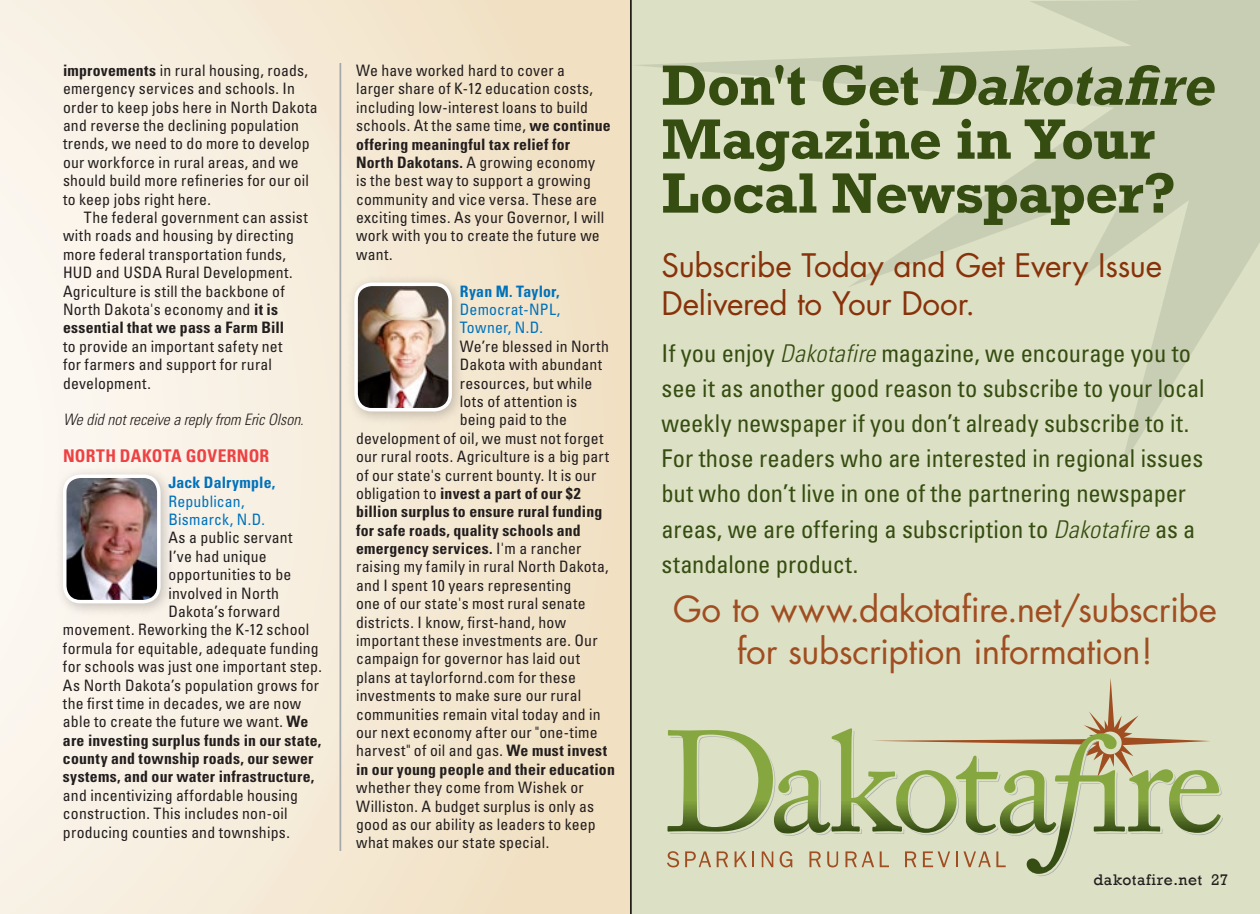
<style>
.page{position:relative;width:1260px;height:914px;background:#fff}
.page>*{position:absolute;margin:0;border:0;box-sizing:border-box;transform-origin:0 0}
.t1{font:700 57.75px/53.9px "Rockwell";letter-spacing:-.015em;color:#364d11}
.t2{font:35px/42px "Futura";letter-spacing:-.005em;color:#a04e21;text-align:center}
.t3{font:31.5px/37.8px "Futura";letter-spacing:-.005em;color:#88320a}
.t4{font:condensed 24.5px/35px "Univers";letter-spacing:-.005em;color:#364d11}
.t5{font:700 condensed 17.5px "Univers";letter-spacing:.015em;color:#ee4144}
.t6{font:condensed 15.75px/18.4px "Univers";letter-spacing:.015em;color:#231e1e}
.t7{font:700 condensed 15.75px "Univers";letter-spacing:.01em;color:#231e1e}
.t8{font:condensed 15.75px/18.4px "Univers";letter-spacing:.01em;color:#0072bb}
.t9{font:italic 300 condensed 15.75px "Univers";letter-spacing:-.005em;color:#231e1e}
.t10{font:700 condensed 15.75px "Univers";letter-spacing:.01em;color:#0072bb}
.t11{font:15.75px "Rockwell";letter-spacing:.03em;color:#231e1e}
.s1{font-weight:700}
.s2{font-weight:400}
.s3{font-style:italic}
.s4{font-weight:300;font-style:italic}
</style>
<div class="page">
<div style="left:0;top:0;width:630px;height:914px;background:linear-gradient(to right,#fbf7f1,#f0e0c1)"></div>
<div style="left:54px;top:466px;width:121px;height:151px;background:#231e1e;opacity:.25"></div>
<img style="left:65px;top:476px;width:94px;height:125px">
<div style="left:63px;top:474px;width:98px;height:129px;border:4px solid #fff;border-radius:16px"></div>
<div style="left:346px;top:274px;width:120px;height:152px;background:#231e1e;opacity:.25"></div>
<img style="left:356px;top:284px;width:94px;height:126px">
<div style="left:354px;top:282px;width:98px;height:129px;border:4px solid #fff;border-radius:16px"></div>
<hr style="left:340px;top:63px;width:1px;height:787px;background:#a6a9ac">
<svg style="left:630px;top:0;width:630px;height:914px;background:#d7dcc0"></svg>
<div style="left:871px;top:677px;width:340px;height:53px;background:#dce1c5"></div>
<svg style="left:667px;top:851px;width:1px;height:16px"></svg>
<svg style="left:670px;top:730px;width:553px;height:146px;background:#c9d0ab"></svg>
<svg style="left:668px;top:728px;width:457px;height:145px;background:#c2c9a0"></svg>
<p class="t6" style="left:63px;top:61px;width:256px"><span class="s1">improvements</span> in rural housing, roads, emergency services and schools. In order to keep jobs here in North Dakota and reverse the declining population trends, we need to do more to develop our workforce in rural areas, and we should build more refineries for our oil to keep jobs right here.</p>
<p class="t6" style="left:63px;top:208px;width:246px;text-indent:21px">The federal government can assist with roads and housing by directing more federal transportation funds, HUD and USDA Rural Development.<br>Agriculture is still the backbone of North Dakota's economy and <span class="s1">it is essential that we pass a Farm Bill</span></p>
<p class="t6" style="left:63px;top:336px;width:221px">to provide an important safety net for farmers and support for rural development.</p>
<p class="t9" style="left:63px;top:410px;width:242px">We did not receive a reply from Eric Olson.</p>
<p class="t5" style="left:63px;top:445px;width:208px">North dakota Governor</p>
<p class="t10" style="left:168px;top:473px;width:108px">Jack Dalrymple,</p>
<p class="t8" style="left:168px;top:491px;width:98px">Republican,<br>Bismarck, N.D.</p>
<p class="t6" style="left:168px;top:528px;width:126px">As a public servant</p>
<p class="t6" style="left:168px;top:546px;width:100px">I’ve had unique</p>
<p class="t6" style="left:168px;top:565px;width:124px">opportunities to be</p>
<p class="t6" style="left:168px;top:583px;width:112px">involved in North</p>
<p class="t6" style="left:168px;top:601px;width:113px">Dakota’s forward</p>
<p class="t6" style="left:63px;top:620px;width:248px">movement. Reworking the K-12 school</p>
<p class="t6" style="left:63px;top:638px;width:257px">formula for equitable, adequate funding</p>
<p class="t6" style="left:63px;top:657px;width:260px">for schools was just one important step.</p>
<p class="t6" style="left:63px;top:675px;width:258px">As North Dakota’s population grows for</p>
<p class="t6" style="left:63px;top:693px;width:240px">the first time in decades, we are now</p>
<p class="t6" style="left:63px;top:712px;width:247px">able to create the future we want. <span class="s1">We</span></p>
<p class="t7" style="left:63px;top:730px;width:260px">are investing surplus funds in our state,</p>
<p class="t7" style="left:63px;top:748px;width:252px">county and township roads, our sewer</p>
<p class="t7" style="left:63px;top:767px;width:253px">systems, and our water infrastructure,</p>
<p class="t6" style="left:63px;top:785px;width:237px">and incentivizing affordable housing construction. This includes non-oil producing counties and townships.</p>
<p class="t6" style="left:356px;top:61px;width:256px">We have worked hard to cover a<br>larger share of K-12 education costs, including low-interest loans to build schools. At the same time, <span class="s1">we continue offering meaningful tax relief for North Dakotans.</span> A growing economy<br>is the best way to support a growing community and vice versa. These are exciting times. As your Governor, I will work with you to create the future we want.</p>
<p class="t10" style="left:460px;top:281px;width:101px">Ryan M. Taylor,</p>
<p class="t8" style="left:460px;top:300px;width:102px">Democrat-NPL,<br>Towner, N.D.</p>
<p class="t6" style="left:460px;top:336px;width:151px">We’re blessed in North</p>
<p class="t6" style="left:460px;top:355px;width:144px">Dakota with abundant</p>
<p class="t6" style="left:460px;top:373px;width:134px">resources, but while</p>
<p class="t6" style="left:460px;top:392px;width:119px">lots of attention is</p>
<p class="t6" style="left:460px;top:410px;width:109px">being paid to the</p>
<p class="t6" style="left:356px;top:428px;width:249px">development of oil, we must not forget</p>
<p class="t6" style="left:356px;top:447px;width:254px">our rural roots. Agriculture is a big part</p>
<p class="t6" style="left:356px;top:465px;width:242px">of our state's current bounty. It is our</p>
<p class="t7" style="left:356px;top:483px;width:226px"><span class="s2">obligation to</span> invest a part of our $2</p>
<p class="t7" style="left:356px;top:502px;width:248px">billion surplus to ensure rural funding</p>
<p class="t7" style="left:356px;top:520px;width:226px">for safe roads, quality schools and</p>
<p class="t7" style="left:356px;top:539px;width:227px">emergency services. <span class="s2">I'm a rancher</span></p>
<p class="t6" style="left:356px;top:557px;width:254px">raising my family in rural North Dakota,</p>
<p class="t6" style="left:356px;top:575px;width:217px">and I spent 10 years representing</p>
<p class="t6" style="left:356px;top:594px;width:231px">one of our state's most rural senate</p>
<p class="t6" style="left:356px;top:612px;width:211px">districts. I know, first-hand, how</p>
<p class="t6" style="left:356px;top:631px;width:243px">important these investments are. Our</p>
<p class="t6" style="left:356px;top:649px;width:225px">campaign for governor has laid out</p>
<p class="t6" style="left:356px;top:667px;width:221px">plans at taylorfornd.com for these</p>
<p class="t6" style="left:356px;top:686px;width:227px">investments to make sure our rural</p>
<p class="t6" style="left:356px;top:704px;width:246px">communities remain vital today and in</p>
<p class="t6" style="left:356px;top:722px;width:243px">our next economy after our "one-time</p>
<p class="t6" style="left:356px;top:741px;width:253px">harvest" of oil and gas. <span class="s1">We must invest</span></p>
<p class="t7" style="left:356px;top:759px;width:260px">in our young people and their education</p>
<p class="t6" style="left:356px;top:778px;width:241px">whether they come from Wishek or Williston. A budget surplus is only as good as our ability as leaders to keep what makes our state special.</p>
<h1 class="t1" style="left:662px;top:58px;width:555px">Don't Get <span class="s3">Dakotafire<br></span>Magazine in Your<br>Local Newspaper?</h1>
<h3 class="t3" style="left:662px;top:247px;width:502px">Subscribe Today and Get Every Issue<br>Delivered to Your Door.</h3>
<p class="t4" style="left:662px;top:335px;width:545px">If you enjoy <span class="s4">Dakotafire</span> magazine, we encourage you to see it as another good reason to subscribe to your local weekly newspaper if you don’t already subscribe to it.<br>For those readers who are interested in regional issues but who don’t live in one of the partnering newspaper areas, we are offering a subscription to <span class="s4">Dakotafire</span> as a standalone product.</p>
<h2 class="t2" style="left:673px;top:589px;width:545px">Go to www.dakotafire.net/subscribe for subscription information!</h2>
<p class="t11" style="left:1093px;top:870px;width:137px">dakotafire.net 27</p>
</div>
